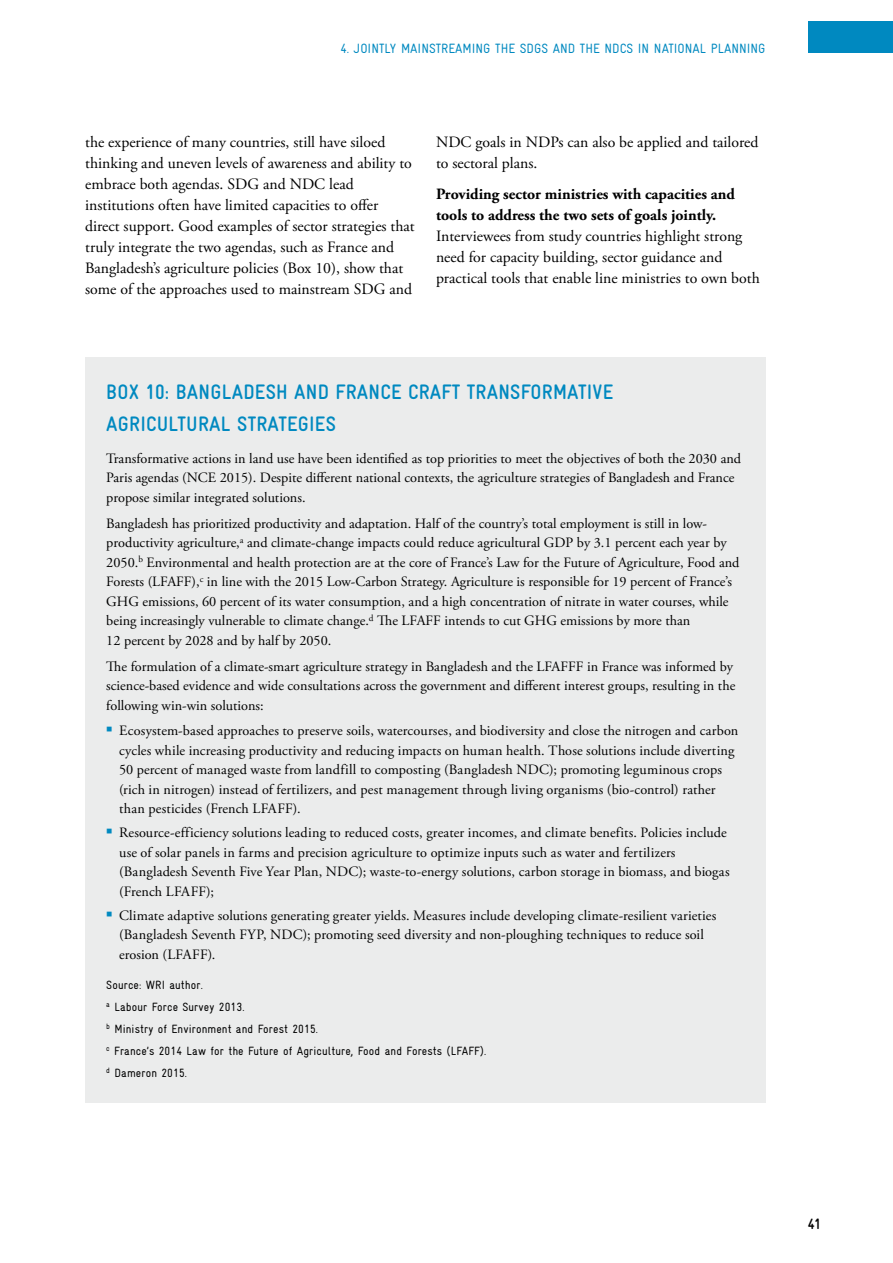
<style>
.page{position:relative;width:893px;height:1263px;background:#fff}
.page>*{position:absolute;margin:0;border:0;box-sizing:border-box;transform-origin:0 0}
.t1{font:700 condensed 21px/31.5px "Gravur";letter-spacing:.01em;color:#0089c0}
.t2{font:15.75px/21px "Adobe Garamond Pro";color:#000}
.t3{font:700 15.75px/21px "Adobe Garamond Pro";color:#000}
.t4{font:700 condensed 15px "Gravur";color:#000}
.t5{font:14.25px/19.5px "Adobe Garamond Pro";color:#000}
.t6{font:condensed 13.5px "Gravur";color:#0089c0}
.t7{font:condensed 12px/22px "Gravur";letter-spacing:.01em;color:#000}
.s1{font-family:"Arial";font-weight:700;font-size:18px;color:#0089c0}
</style>
<div class="page">
<div style="left:808px;top:21px;width:85px;height:31px;background:#0089c0"></div>
<div style="left:85px;top:357px;width:680px;height:746px;background:#ebecec"></div>
<p class="t6" style="left:340px;top:40px;width:426px">4. JOINTLY MAINSTREAMING THE SDGS AND THE NDCS IN NATIONAL PLANNING</p>
<p class="t2" style="left:85px;top:132px;width:331px">the experience of many countries, still have siloed thinking and uneven levels of awareness and ability to embrace both agendas. SDG and NDC lead institutions often have limited capacities to offer direct support. Good examples of sector strategies that truly integrate the two agendas, such as France and Bangladesh’s agriculture policies (Box 10), show that some of the approaches used to mainstream SDG and</p>
<p class="t2" style="left:436px;top:132px;width:324px">NDC goals in NDPs can also be applied and tailored to sectoral plans.</p>
<p class="t3" style="left:436px;top:184px;width:300px">Providing sector ministries with capacities and tools to address the two sets of goals jointly.</p>
<p class="t2" style="left:436px;top:227px;width:325px">Interviewees from study countries highlight strong need for capacity building, sector guidance and practical tools that enable line ministries to own both</p>
<h1 class="t1" style="left:106px;top:376px;width:508px">BOX 10: BANGLADESH AND FRANCE CRAFT TRANSFORMATIVE<br>AGRICULTURAL STRATEGIES</h1>
<p class="t5" style="left:106px;top:449px;width:636px">Transformative actions in land use have been identified as top priorities to meet the objectives of both the 2030 and<br>Paris agendas (NCE 2015). Despite different national contexts, the agriculture strategies of Bangladesh and France propose similar integrated solutions.</p>
<p class="t5" style="left:106px;top:514px;width:635px">Bangladesh has prioritized productivity and adaptation. Half of the country’s total employment is still in low&shy;productivity agriculture,<sup>a</sup> and climate-change impacts could reduce agricultural GDP by 3.1 percent each year by 2050.<sup>b</sup> Environmental and health protection are at the core of France’s Law for the Future of Agriculture, Food and Forests (LFAFF),<sup>c</sup> in line with the 2015 Low-Carbon Strategy. Agriculture is responsible for 19 percent of France’s GHG emissions, 60 percent of its water consumption, and a high concentration of nitrate in water courses, while being increasingly vulnerable to climate change.<sup>d</sup> The LFAFF intends to cut GHG emissions by more than<br>12 percent by 2028 and by half by 2050.</p>
<p class="t5" style="left:106px;top:657px;width:630px">The formulation of a climate-smart agriculture strategy in Bangladesh and the LFAFFF in France was informed by science-based evidence and wide consultations across the government and different interest groups, resulting in the following win-win solutions:</p>
<p class="t5" style="left:119px;top:722px;width:621px;text-indent:-13px"><span class="s1">▪</span> Ecosystem-based approaches to preserve soils, watercourses, and biodiversity and close the nitrogen and carbon cycles while increasing productivity and reducing impacts on human health. Those solutions include diverting 50 percent of managed waste from landfill to composting (Bangladesh NDC); promoting leguminous crops (rich in nitrogen) instead of fertilizers, and pest management through living organisms (bio-control) rather than pesticides (French LFAFF).</p>
<p class="t5" style="left:119px;top:823px;width:612px;text-indent:-13px"><span class="s1">▪</span> Resource-efficiency solutions leading to reduced costs, greater incomes, and climate benefits. Policies include use of solar panels in farms and precision agriculture to optimize inputs such as water and fertilizers (Bangladesh Seventh Five Year Plan, NDC); waste-to-energy solutions, carbon storage in biomass, and biogas (French LFAFF);</p>
<p class="t5" style="left:119px;top:906px;width:599px;text-indent:-13px"><span class="s1">▪</span> Climate adaptive solutions generating greater yields. Measures include developing climate-resilient varieties (Bangladesh Seventh FYP, NDC); promoting seed diversity and non-ploughing techniques to reduce soil erosion (LFAFF).</p>
<p class="t7" style="left:106px;top:974px;width:380px">Source: WRI author.<br><sup>a</sup> Labour Force Survey 2013.<br><sup>b</sup> Ministry of Environment and Forest 2015.<br><sup>c</sup> France’s 2014 Law for the Future of Agriculture, Food and Forests (LFAFF). <sup>d</sup> Dameron 2015.</p>
<p class="t4" style="left:808px;top:1215px;width:14px">41</p>
</div>
